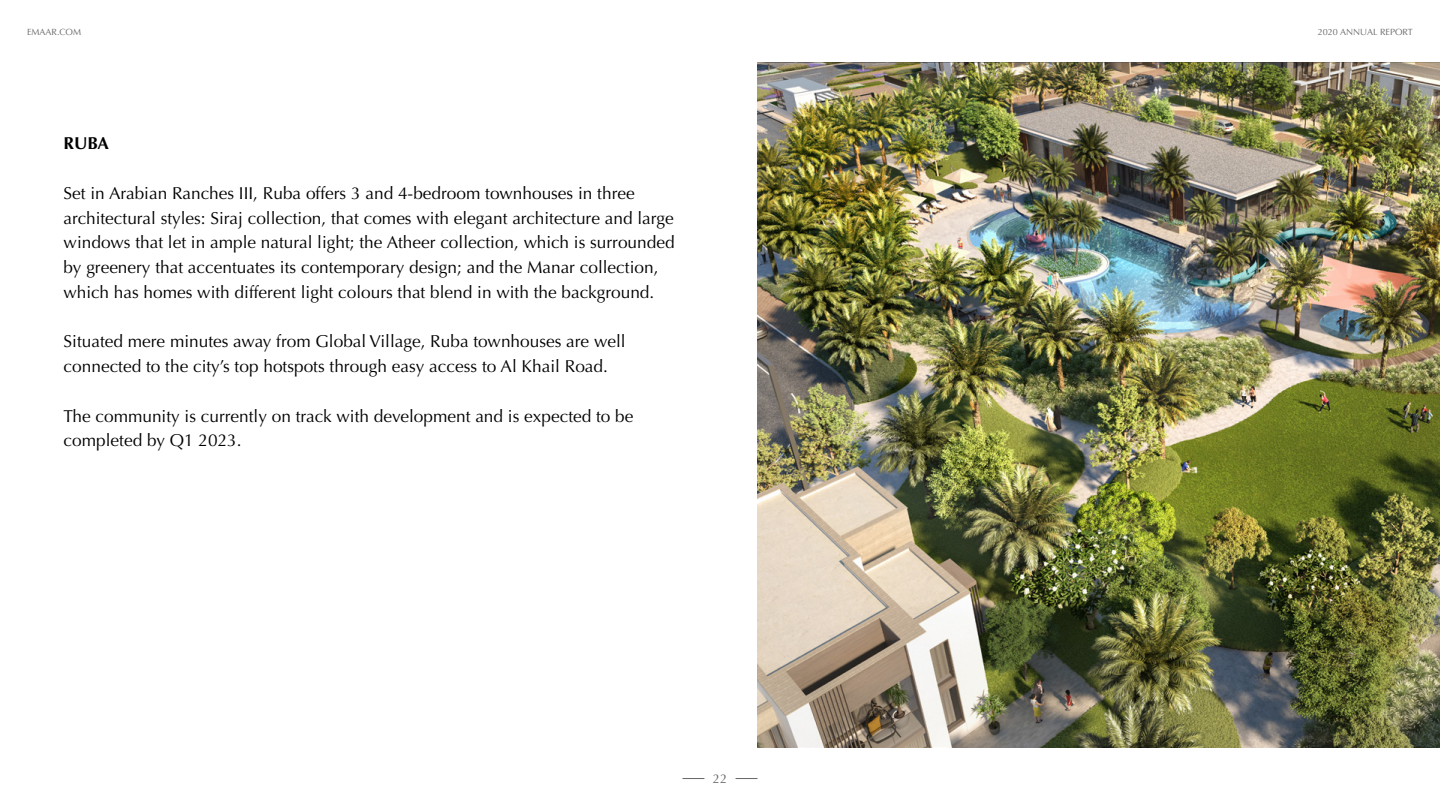
<style>
.page{position:relative;width:1440px;height:810px;background:#fff}
.page>*{position:absolute;margin:0;border:0;box-sizing:border-box;transform-origin:0 0}
.t1{font:17.25px/24.8px "Optima";color:#000}
.t2{font:700 17.25px "Optima";color:#000}
.t3{font:12.75px "Optima";color:#666}
.t4{font:9px "Optima";color:#666}
</style>
<div class="page">
<img style="left:758px;top:63px;width:682px;height:685px">
<svg style="left:736px;top:778px;width:22px;height:1px"></svg>
<svg style="left:682px;top:778px;width:22px;height:1px"></svg>
<p class="t4" style="left:27px;top:27px;width:56px">EMAAR.COM</p>
<p class="t2" style="left:64px;top:133px;width:47px">RUBA</p>
<p class="t1" style="left:64px;top:181px;width:612px">Set in Arabian Ranches III, Ruba offers 3 and 4-bedroom townhouses in three architectural styles: Siraj collection, that comes with elegant architecture and large windows that let in ample natural light; the Atheer collection, which is surrounded by greenery that accentuates its contemporary design; and the Manar collection, which has homes with different light colours that blend in with the background.</p>
<p class="t1" style="left:64px;top:329px;width:564px">Situated mere minutes away from Global Village, Ruba townhouses are well connected to the city s’ top hotspots through easy access to Al Khail Road.</p>
<p class="t1" style="left:64px;top:404px;width:571px">The community is currently on track with development and is expected to be completed by Q1 2023.</p>
<p class="t3" style="left:713px;top:771px;width:16px">22</p>
<p class="t4" style="left:1318px;top:27px;width:97px">2020 ANNUAL REPORT</p>
</div>
